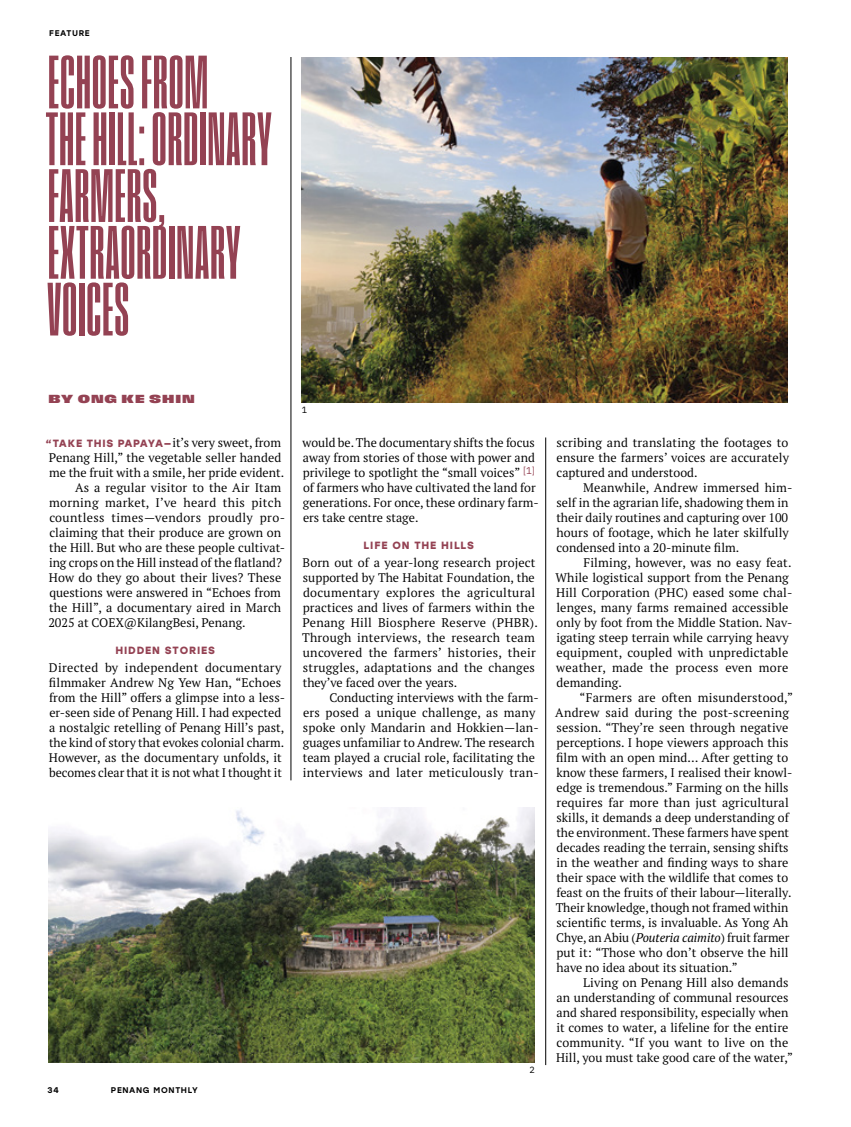
<style>
.page{position:relative;width:851px;height:1127px;background:#fff}
.page>*{position:absolute;margin:0;border:0;box-sizing:border-box;transform-origin:0 0}
.t1{font:79.5px/56.7px "Field Gothic No.16 X Bold XXX Cond";letter-spacing:.015em;color:#944253}
.t2{font:12.45px/15px "PT Serif Pro";color:#000}
.t3{font:12.45px "PT Serif Pro";letter-spacing:.025em;color:#000}
.t4{font:12.3px "Field Gothic No.86 X Bold X Wide";letter-spacing:.075em;color:#944253}
.t5{font:700 10.5px "Stolzl";letter-spacing:.08em;color:#944253}
.t6{font:9px "IBM Plex Sans";color:#000}
.t7{font:500 8.25px "Stolzl";letter-spacing:.08em;color:#000}
.s1{font-family:"Stolzl";font-weight:700;font-size:10.5px;color:#944253}
.s2{font-style:italic}
</style>
<div class="page">
<img style="left:301px;top:57px;width:486px;height:345px">
<hr style="left:545px;top:437px;width:1px;height:628px;background:#000">
<img style="left:48px;top:807px;width:486px;height:255px">
<hr style="left:290px;top:57px;width:1px;height:723px;background:#000">
<p class="t7" style="left:49px;top:28px;width:42px">FEATURE</p>
<h1 class="t1" style="left:46px;top:53px;width:227px">ECHOES FROM<br>THE HILL: ORDINARY<br>FARMERS,<br>EXTRAORDINARY<br>VOICES</h1>
<p class="t4" style="left:48px;top:392px;width:148px">BY ONG KE SHIN</p>
<p class="t2" style="left:45px;top:435px;width:237px"><span class="s1">“TAKE THIS PAPAYA—</span>it’s very sweet, from</p>
<p class="t2" style="left:49px;top:450px;width:234px">Penang Hill,” the vegetable seller handed</p>
<p class="t2" style="left:49px;top:465px;width:236px">me the fruit with a smile, her pride evident.</p>
<p class="t2" style="left:75px;top:480px;width:208px">As a regular visitor to the Air Itam</p>
<p class="t3" style="left:49px;top:494px;width:233px">morning market, I’ve heard this pitch</p>
<p class="t3" style="left:49px;top:509px;width:237px">countless times—vendors proudly pro-</p>
<p class="t2" style="left:49px;top:525px;width:233px">claiming that their produce are grown on</p>
<p class="t2" style="left:49px;top:540px;width:237px">the Hill. But who are these people cultivat-</p>
<p class="t2" style="left:49px;top:555px;width:234px">ing crops on the Hill instead of the flatland?</p>
<p class="t2" style="left:49px;top:570px;width:234px">How do they go about their lives? These</p>
<p class="t2" style="left:49px;top:585px;width:233px">questions were answered in “Echoes from</p>
<p class="t2" style="left:49px;top:600px;width:234px">the Hill”, a documentary aired in March</p>
<p class="t2" style="left:48px;top:615px;width:199px">2025 at COEX@KilangBesi, Penang.</p>
<p class="t5" style="left:115px;top:643px;width:101px">HIDDEN STORIES</p>
<p class="t2" style="left:49px;top:660px;width:238px">Directed by independent documentary filmmaker Andrew Ng Yew Han, “Echoes from the Hill” offers a glimpse into a less&shy;er-seen side of Penang Hill. I had expected a nostalgic retelling of Penang Hill’s past, the kind of story that evokes colonial charm.<br>However, as the documentary unfolds, it becomes clear that it is not what I thought it</p>
<p class="t7" style="left:48px;top:1084px;width:13px">34</p>
<p class="t7" style="left:111px;top:1084px;width:88px">PENANG MONTHLY</p>
<p class="t6" style="left:302px;top:403px;width:7px">1</p>
<p class="t2" style="left:302px;top:435px;width:237px">would be. The documentary shifts the focus away from stories of those with power and privilege to spotlight the “small voices” <sup>[1] </sup>of farmers who have cultivated the land for generations. For once, these ordinary farm&shy;ers take centre stage.</p>
<p class="t5" style="left:363px;top:538px;width:112px">LIFE ON THE HILLS</p>
<p class="t2" style="left:302px;top:555px;width:237px">Born out of a year-long research project supported by The Habitat Foundation, the documentary explores the agricultural practices and lives of farmers within the Penang Hill Biosphere Reserve (PHBR).<br>Through interviews, the research team uncovered the farmers’ histories, their struggles, adaptations and the changes they’ve faced over the years.</p>
<p class="t2" style="left:303px;top:690px;width:237px;text-indent:27px">Conducting interviews with the farm&shy;ers posed a unique challenge, as many spoke only Mandarin and Hokkien—lan&shy;guages unfamiliar to Andrew. The research team played a crucial role, facilitating the interviews and later meticulously tran-</p>
<p class="t6" style="left:529px;top:1063px;width:7px">2</p>
<p class="t2" style="left:556px;top:435px;width:234px;text-align:justify">scribing and translating the footages to ensure the farmers’ voices are accurately captured and understood.</p>
<p class="t2" style="left:556px;top:480px;width:237px;text-indent:27px">Meanwhile, Andrew immersed him&shy;self in the agrarian life, shadowing them in their daily routines and capturing over 100 hours of footage, which he later skilfully condensed into a 20-minute film.</p>
<p class="t2" style="left:555px;top:555px;width:238px;text-indent:28px">Filming, however, was no easy feat.<br>While logistical support from the Penang Hill Corporation (PHC) eased some chal&shy;lenges, many farms remained accessible only by foot from the Middle Station. Nav&shy;igating steep terrain while carrying heavy equipment, coupled with unpredictable weather, made the process even more demanding.</p>
<p class="t2" style="left:555px;top:690px;width:239px;text-indent:24px">“Farmers are often misunderstood,” Andrew said during the post-screening session. “They’re seen through negative perceptions. I hope viewers approach this film with an open mind… After getting to know these farmers, I realised their knowl&shy;edge is tremendous.” Farming on the hills requires far more than just agricultural skills, it demands a deep understanding of the environment. These farmers have spent decades reading the terrain, sensing shifts in the weather and finding ways to share their space with the wildlife that comes to feast on the fruits of their labour—literally.<br>Their knowledge, though not framed within scientific terms, is invaluable. As Yong Ah Chye, an Abiu (<span class="s2">Pouteria caimito</span>) fruit farmer put it: “Those who don’t observe the hill have no idea about its situation.”</p>
<p class="t2" style="left:556px;top:975px;width:238px;text-indent:27px">Living on Penang Hill also demands an understanding of communal resources and shared responsibility, especially when it comes to water, a lifeline for the entire community. “If you want to live on the Hill, you must take good care of the water,”</p>
</div>
